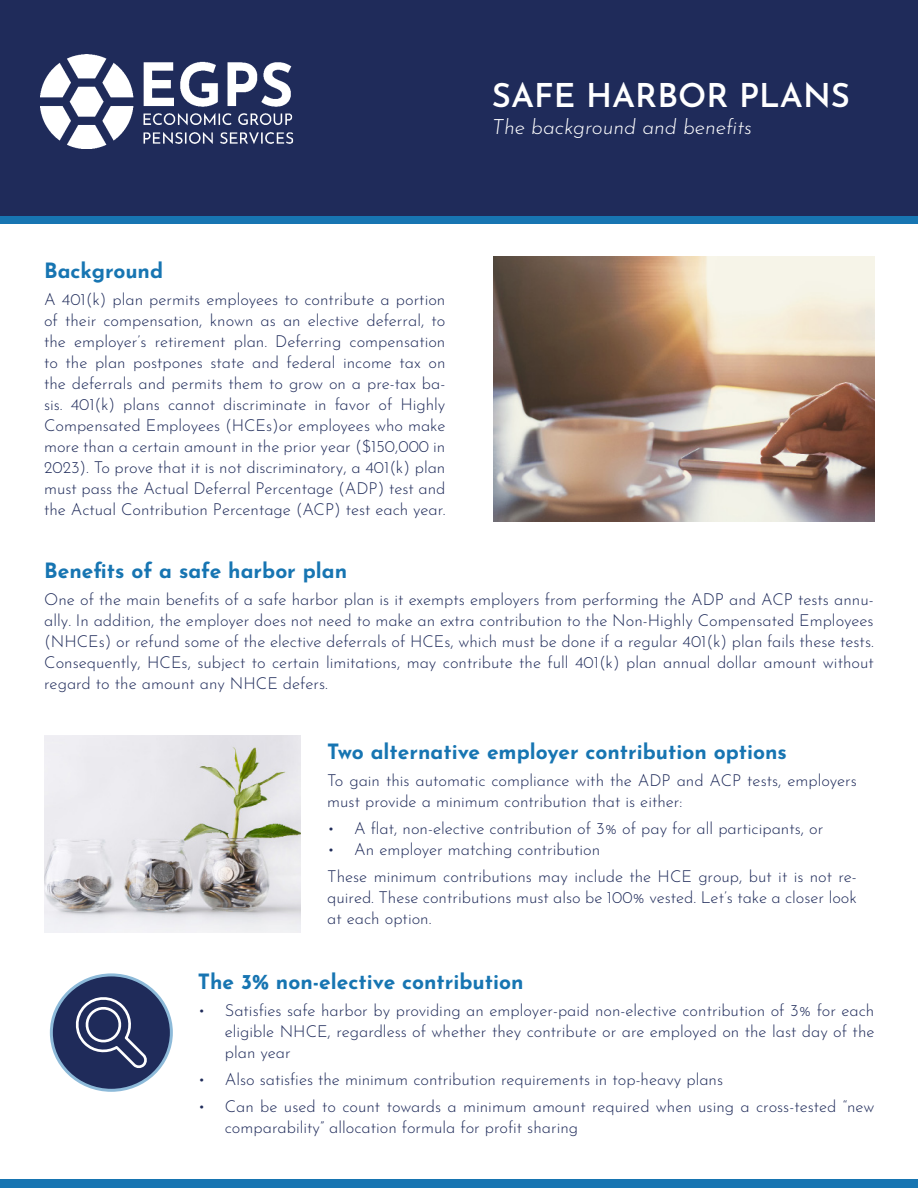
<style>
.page{position:relative;width:918px;height:1188px;background:#fff}
.page>*{position:absolute;margin:0;border:0;box-sizing:border-box;transform-origin:0 0}
.t1{font:600 33px "Josefin Sans";color:#fff}
.t2{font:700 21px "Josefin Sans";color:#1775b2}
.t3{font:italic 300 21px "Josefin Sans";color:#fff}
.t4{font:300 16.5px/21px "Josefin Sans";color:#1f2b5a;text-align:justify}
</style>
<div class="page">
<div style="left:0;top:0;width:918px;height:216px;background:#1f2b5a"></div>
<div style="left:0;top:216px;width:918px;height:8px;background:#1775b2"></div>
<img style="left:41px;top:55px;width:291px;height:93px">
<div style="left:0;top:1179px;width:918px;height:9px;background:#1775b2"></div>
<img style="left:494px;top:256px;width:381px;height:266px">
<img style="left:44px;top:736px;width:257px;height:197px">
<div style="left:51px;top:975px;width:120px;height:115px;background:#1f2b5a;border-radius:50%"></div>
<div style="left:50px;top:973px;width:123px;height:119px;border:3px solid #8dbad9;border-radius:50%"></div>
<svg style="left:75px;top:997px;width:72px;height:71px"></svg>
<p class="t1" style="left:492px;top:71px;width:360px">SAFE HARBOR PLANS</p>
<p class="t3" style="left:492px;top:109px;width:262px">The background and benefits</p>
<p class="t2" style="left:44px;top:255px;width:121px">Background</p>
<p class="t4" style="left:44px;top:288px;width:403px">A 401(k) plan permits employees to contribute a portion of their compensation, known as an elective deferral, to the employer’s retirement plan. Deferring compensation to the plan postpones state and federal income tax on the deferrals and permits them to grow on a pre-tax ba&shy;sis. 401(k) plans cannot discriminate in favor of Highly Compensated Employees (HCEs)or employees who make more than a certain amount in the prior year ($150,000 in 2023). To prove that it is not discriminatory, a 401(k) plan must pass the Actual Deferral Percentage (ADP) test and the Actual Contribution Percentage (ACP) test each year.</p>
<p class="t2" style="left:44px;top:555px;width:304px">Benefits of a safe harbor plan</p>
<p class="t4" style="left:44px;top:588px;width:831px">One of the main benefits of a safe harbor plan is it exempts employers from performing the ADP and ACP tests annu&shy;ally. In addition, the employer does not need to make an extra contribution to the Non-Highly Compensated Employees (NHCEs) or refund some of the elective deferrals of HCEs, which must be done if a regular 401(k) plan fails these tests.<br>Consequently, HCEs, subject to certain limitations, may contribute the full 401(k) plan annual dollar amount without regard to the amount any NHCE defers.</p>
<p class="t2" style="left:327px;top:736px;width:461px">Two alternative employer contribution options</p>
<p class="t4" style="left:327px;top:768px;width:531px">To gain this automatic compliance with the ADP and ACP tests, employers must provide a minimum contribution that is either:</p>
<p class="t4" style="left:327px;top:816px;width:498px">• A flat, non-elective contribution of 3% of pay for all participants, or</p>
<p class="t4" style="left:327px;top:837px;width:275px">• An employer matching contribution</p>
<p class="t4" style="left:327px;top:864px;width:531px">These minimum contributions may include the HCE group, but it is not re&shy;quired. These contributions must also be 100% vested. Let’s take a closer look at each option.</p>
<p class="t2" style="left:198px;top:966px;width:327px">The 3% non-elective contribution</p>
<p class="t4" style="left:225px;top:999px;width:651px;text-indent:-27px">• Satisfies safe harbor by providing an employer-paid non-elective contribution of 3% for each eligible NHCE, regardless of whether they contribute or are employed on the last day of the plan year</p>
<p class="t4" style="left:198px;top:1068px;width:527px">• Also satisfies the minimum contribution requirements in top-heavy plans</p>
<p class="t4" style="left:225px;top:1095px;width:651px;text-indent:-27px">• Can be used to count towards a minimum amount required when using a cross-tested “new comparability” allocation formula for profit sharing</p>
</div>
